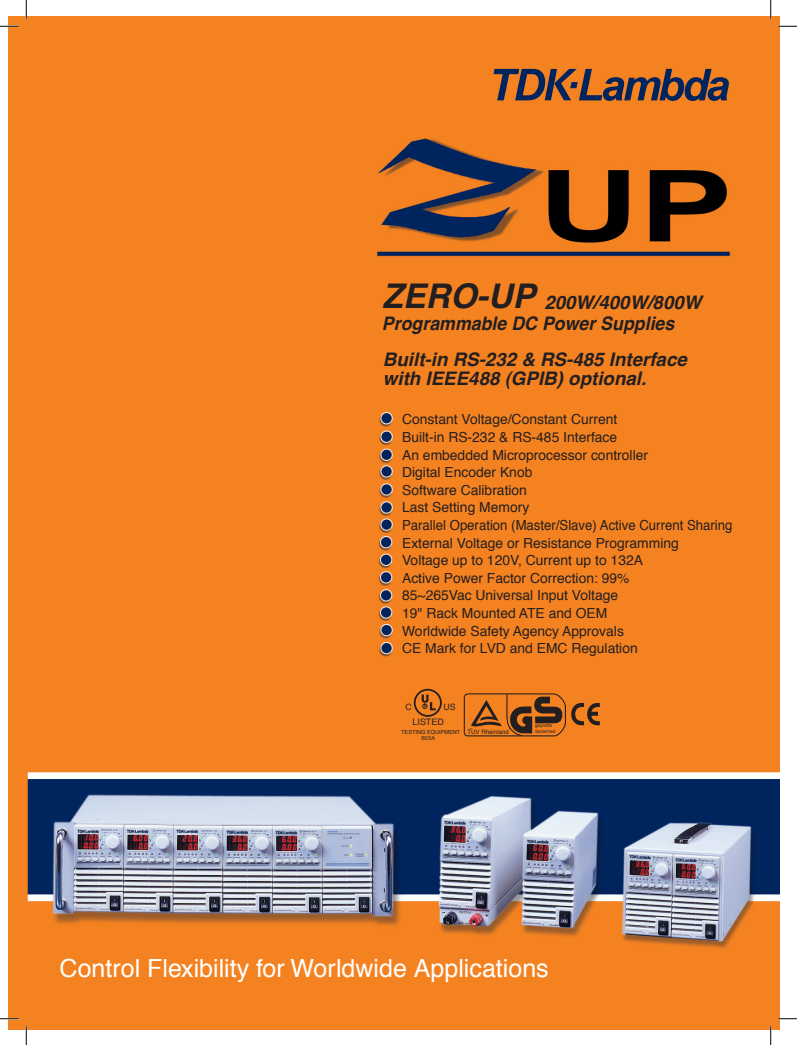
<style>
.page{position:relative;width:797px;height:1045px;background:#fff}
.page>*{position:absolute;margin:0;border:0;box-sizing:border-box;transform-origin:0 0}
.t1{font:italic 700 34px "Helvetica";color:#231f20}
.t2{font:25px "Helvetica";color:#fff}
.t3{font:italic 700 18.75px/18.9px "Helvetica";color:#231f20}
.t4{font:italic 700 18.75px "Helvetica";color:#231f20;scale:.95 1}
.t5{font:13.88px/17.6px "Helvetica";color:#231f20}
.t6{font:13.88px "Helvetica";color:#231f20;scale:.95 1}
.t7{font:8.88px "Helvetica";color:#231f20}
.t8{font:8.75px "Helvetica";color:#231f20}
.t9{font:7px "Helvetica";color:#231f20}
.t10{font:6.12px "Helvetica";color:#231f20}
.t11{font:5.62px/6.2px "Helvetica";color:#231f20}
.t12{font:4.62px/5.1px "Helvetica";color:#231f20}
.t13{font:700 3.25px "Helvetica";color:#231f20}
</style>
<div class="page">
<img style="left:9px;top:17px;width:770px;height:1012px">
<div style="left:414px;top:689px;width:28px;height:28px;border:2px solid #231f20;border-radius:50%"></div>
<svg style="left:421px;top:694px;width:14px;height:16px"></svg>
<svg style="left:463px;top:692px;width:137px;height:45px;background:#b96520"></svg>
<div style="left:522px;top:716px;width:8px;height:8px;background:#231f20;border-radius:50%"></div>
<svg style="left:493px;top:69px;width:236px;height:32px;background:#85573b"></svg>
<svg style="left:0;top:25px;width:19px;height:2px"></svg>
<svg style="left:778px;top:25px;width:19px;height:2px"></svg>
<svg style="left:0;top:1018px;width:19px;height:1px"></svg>
<svg style="left:778px;top:1018px;width:19px;height:1px"></svg>
<svg style="left:25px;top:0;width:2px;height:19px"></svg>
<svg style="left:25px;top:1026px;width:2px;height:19px"></svg>
<svg style="left:770px;top:0;width:1px;height:19px"></svg>
<svg style="left:770px;top:1026px;width:1px;height:19px"></svg>
<h1 class="t1" style="left:382px;top:268px;width:155px">ZERO-UP</h1>
<h3 class="t3" style="left:544px;top:293px;width:159px">200W/400W/800W</h3>
<h3 class="t4" style="left:382px;top:308px;width:309px">Programmable DC Power Supplies</h3>
<h3 class="t3" style="left:383px;top:350px;width:305px">Built-in RS-232 &amp; RS-485 Interface with IEEE488 (GPIB) optional.</h3>
<p class="t5" style="left:402px;top:411px;width:217px">Constant Voltage/Constant Current<br>Built-in RS-232 &amp; RS-485 Interface</p>
<p class="t5" style="left:402px;top:446px;width:247px">An embedded Microprocessor controller</p>
<p class="t5" style="left:402px;top:499px;width:129px">Last Setting Memory</p>
<p class="t5" style="left:402px;top:534px;width:278px">External Voltage or Resistance Programming</p>
<p class="t5" style="left:402px;top:464px;width:132px">Digital Encoder Knob<br>Software Calibration</p>
<p class="t6" style="left:402px;top:514px;width:349px">Parallel Operation (Master/Slave) Active Current Sharing</p>
<p class="t5" style="left:402px;top:552px;width:242px">Voltage up to 120V, Current up to 132A</p>
<p class="t5" style="left:402px;top:569px;width:229px">Active Power Factor Correction: 99%</p>
<p class="t5" style="left:402px;top:587px;width:237px">85~265Vac Universal Input Voltage<br>19" Rack Mounted ATE and OEM<br>Worldwide Safety Agency Approvals<br>CE Mark for LVD and EMC Regulation</p>
<p class="t8" style="left:405px;top:700px;width:8px">C</p>
<p class="t8" style="left:443px;top:700px;width:14px">US</p>
<p class="t7" style="left:412px;top:715px;width:33px">LISTED</p>
<p class="t10" style="left:467px;top:727px;width:43px">TUV Rheinland</p>
<p class="t12" style="left:535px;top:723px;width:22px">geprufte<br>Sicherheit</p>
<p class="t13" style="left:545px;top:721px;width:3px">..</p>
<p class="t9" style="left:469px;top:721px;width:5px">..</p>
<p class="t11" style="left:421px;top:728px;width:40px;text-indent:-20px">TESTING EQUIPMENT<br>65SA</p>
<h2 class="t2" style="left:60px;top:948px;width:490px">Control Flexibility for Worldwide Applications</h2>
</div>
